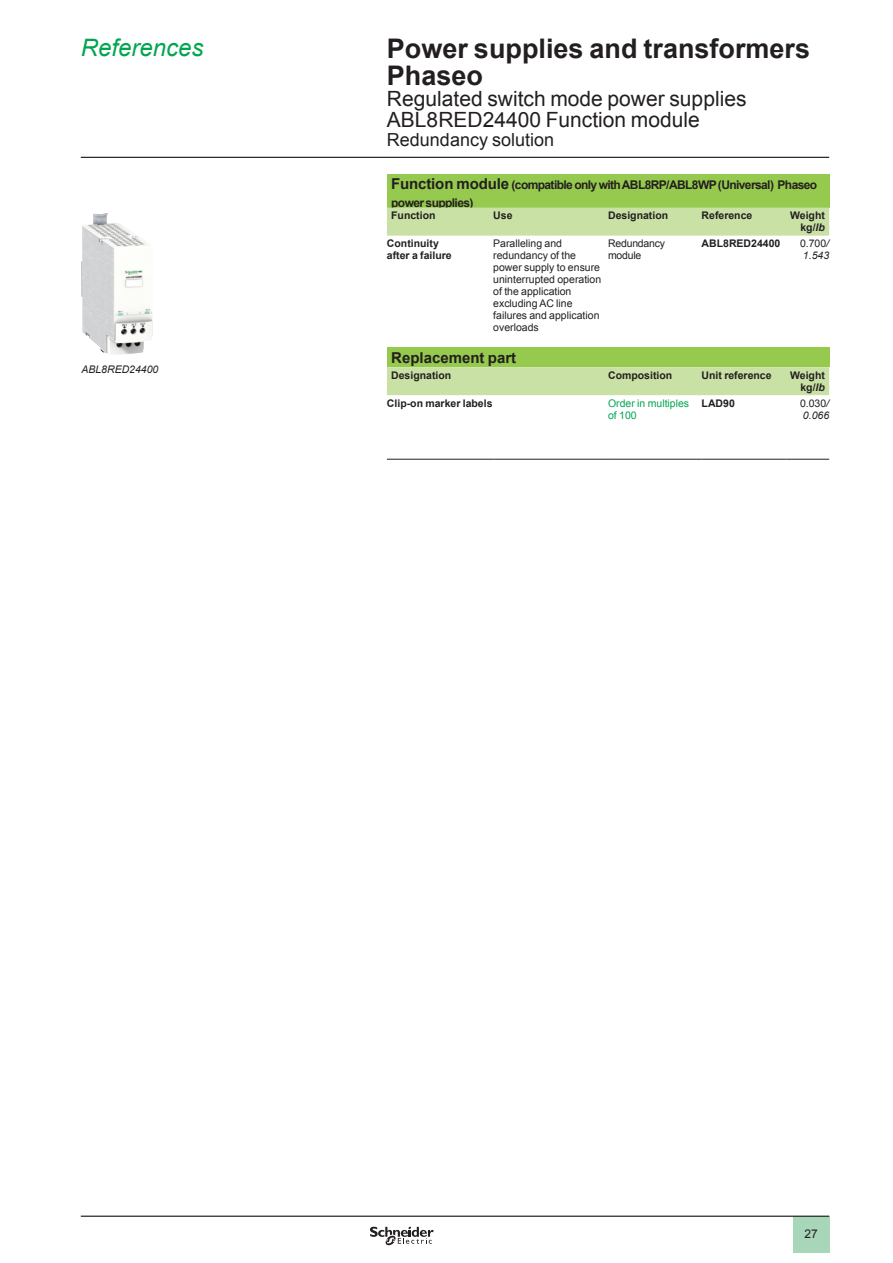
<style>
.page{position:relative;width:893px;height:1263px;background:#fff}
.page>*{position:absolute;margin:0;border:0;box-sizing:border-box;transform-origin:0 0}
._0_TitleLev1{font:700 27px/27px "Arial";color:#231f20}
._0_Topic{font:italic 24px "Arial";color:#00a54f}
._0_TitleLev2{font:21px "Arial";color:#231f20}
._0_TitleLev3{font:18px "Arial";color:#231f20}
.Cell_Section_2__10{font:700 15px "Arial";color:#231f20}
.Cell_Section_2__10-2{font:700 12px/18px "Arial";letter-spacing:-.05em;color:#231f20}
.ModuleNo_Right{font:12px "Arial";color:#231f20}
.Cell_Text__7__Flush{font:10.5px/12px "Arial";color:#231f20}
.Cell_Text__7__Flush-2{font:700 10.5px/12px "Arial";color:#231f20}
.Cell_ReferenceProduc{font:700 10.5px "Arial";color:#231f20}
.Cell_Text__7__Right{font:700 10.5px/12px "Arial";color:#231f20;text-align:right}
.Cell_Text__7__Right-2{font:italic 10.5px/12px "Arial";color:#231f20}
.Cell_Text__7__Flush-3{font:10.5px/12px "Arial";color:#00a54f}
.Cell_Section_4__7{font:700 10.5px "Arial";color:#231f20}
.Cell_Text__7__Flush-4{font:10.5px/12px "Arial";letter-spacing:-.02em;color:#231f20}
._2_Legend__7{font:italic 10.5px "Arial";color:#231f20}
.Cell_Section_4__7__F{font:700 10.5px "Arial";color:#231f20}
.s1{font-size:15px}
.s2{font-style:italic}
.s3{font-style:normal}
</style>
<div class="page">
<hr style="left:81px;top:157px;width:748px;height:1px;background:#231f20">
<div style="left:793px;top:1217px;width:37px;height:36px;background:#a7d7b8"></div>
<hr style="left:81px;top:1215px;width:748px;height:2px;background:#231f20">
<svg style="left:370px;top:1226px;width:64px;height:20px"></svg>
<div style="left:387px;top:174px;width:442px;height:34px;background:#96ca4e"></div>
<svg style="left:387px;top:208px;width:442px;height:187px"></svg>
<div style="left:387px;top:348px;width:442px;height:19px;background:#96ca4e"></div>
<hr style="left:387px;top:459px;width:106px;height:1px;background:#231f20">
<hr style="left:493px;top:459px;width:115px;height:1px;background:#231f20">
<hr style="left:608px;top:459px;width:94px;height:1px;background:#231f20">
<hr style="left:702px;top:459px;width:85px;height:1px;background:#231f20">
<hr style="left:787px;top:459px;width:42px;height:1px;background:#231f20">
<img style="left:81px;top:213px;width:72px;height:142px">
<p class="_0_Topic" style="left:81px;top:32px;width:124px">References</p>
<p class="_0_TitleLev1" style="left:387px;top:36px;width:425px">Power supplies and transformers<br>Phaseo</p>
<p class="_0_TitleLev2" style="left:387px;top:85px;width:361px">Regulated switch mode power supplies</p>
<p class="_0_TitleLev2" style="left:387px;top:106px;width:314px">ABL8RED24400 Function module</p>
<p class="_0_TitleLev3" style="left:387px;top:128px;width:169px">Redundancy solution</p>
<p class="_2_Legend__7" style="left:81px;top:363px;width:79px">ABL8RED24400</p>
<p class="Cell_Section_2__10-2" style="left:391px;top:176px;width:427px"><span class="s1">Function module</span> (compatible only with ABL8RP/ABL8WP (Universal) Phaseo power supplies)</p>
<p class="Cell_Section_4__7" style="left:391px;top:209px;width:46px">Function</p>
<p class="Cell_Text__7__Flush-2" style="left:493px;top:210px;width:21px">Use</p>
<p class="Cell_Text__7__Flush-2" style="left:608px;top:210px;width:62px">Designation</p>
<p class="Cell_ReferenceProduc" style="left:702px;top:209px;width:52px">Reference</p>
<p class="Cell_Text__7__Right" style="left:790px;top:210px;width:36px">Weight kg/<span class="s2">lb</span></p>
<p class="Cell_Text__7__Flush-2" style="left:387px;top:238px;width:66px">Continuity after a failure</p>
<p class="Cell_Text__7__Flush" style="left:493px;top:238px;width:109px">Paralleling and redundancy of the power supply to ensure uninterrupted operation of the application excluding AC line failures and application overloads</p>
<p class="Cell_Text__7__Flush-4" style="left:608px;top:238px;width:59px">Redundancy module</p>
<p class="Cell_ReferenceProduc" style="left:702px;top:237px;width:80px">ABL8RED24400</p>
<p class="Cell_Text__7__Right-2" style="left:800px;top:238px;width:31px"><span class="s3">0.700</span>/<br>1.543</p>
<p class="Cell_Section_2__10" style="left:391px;top:347px;width:127px">Replacement part</p>
<p class="Cell_Section_4__7" style="left:391px;top:368px;width:62px">Designation</p>
<p class="Cell_Section_4__7__F" style="left:608px;top:368px;width:66px">Composition</p>
<p class="Cell_ReferenceProduc" style="left:702px;top:368px;width:72px">Unit reference</p>
<p class="Cell_Text__7__Right" style="left:790px;top:370px;width:36px">Weight kg/<span class="s2">lb</span></p>
<p class="Cell_Text__7__Flush-2" style="left:387px;top:398px;width:107px">Clip-on marker labels</p>
<p class="Cell_Text__7__Flush-3" style="left:608px;top:397px;width:83px">Order in multiples of 100</p>
<p class="Cell_ReferenceProduc" style="left:702px;top:396px;width:35px">LAD90</p>
<p class="Cell_Text__7__Right-2" style="left:800px;top:397px;width:31px"><span class="s3">0.030</span>/<br>0.066</p>
<p class="ModuleNo_Right" style="left:804px;top:1225px;width:15px">27</p>
</div>
